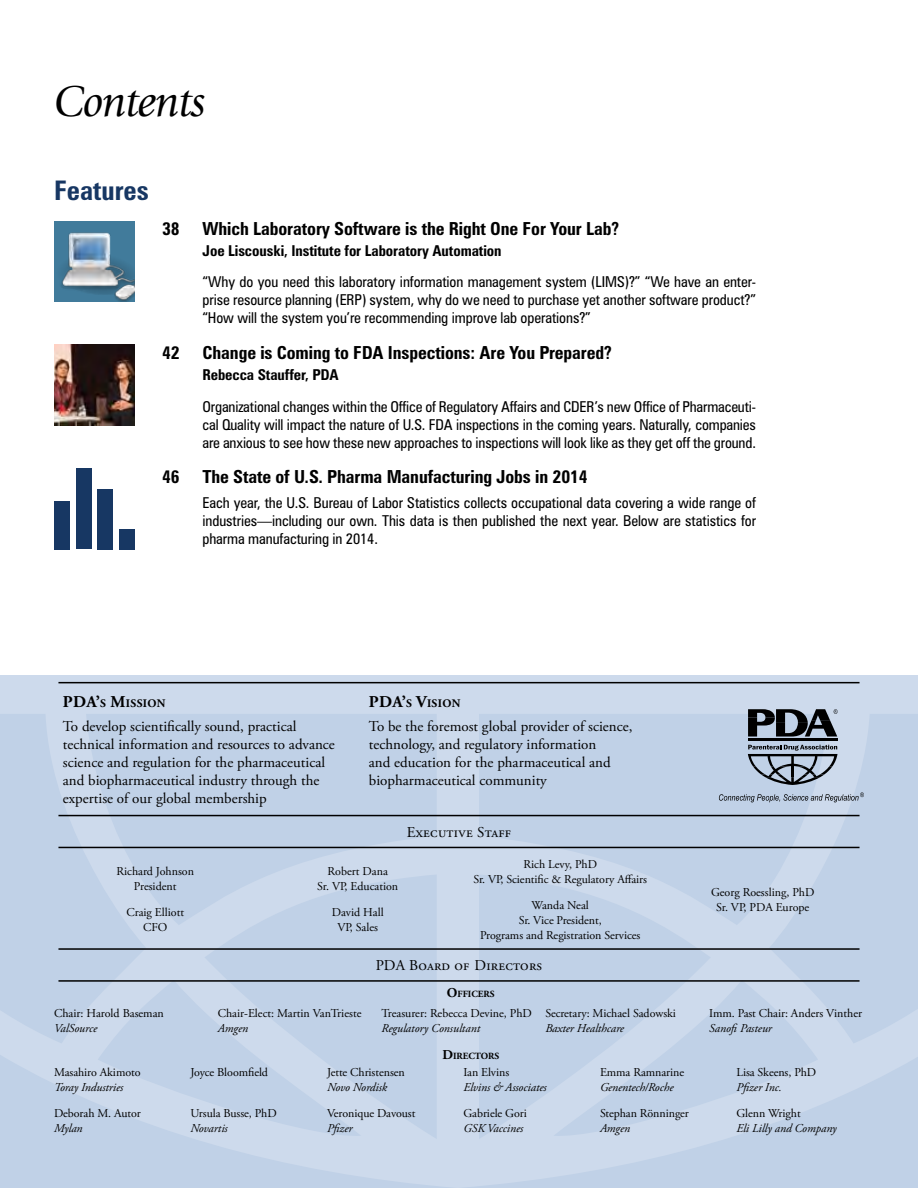
<style>
.page{position:relative;width:918px;height:1188px;background:#fff}
.page>*{position:absolute;margin:0;border:0;box-sizing:border-box;transform-origin:0 0}
.t1{font:italic 45px "Giovanni";letter-spacing:-.02em;color:#000}
.t2{font:700 condensed 27px "Zurich BT";color:#173763}
.t3{font:700 condensed 18px "Zurich BT";letter-spacing:-.005em;color:#000}
.t4{font:condensed 15px/18px "Zurich BT";letter-spacing:-.005em;color:#000;text-align:justify}
.t5{font:15px/18px "Adobe Garamond Pro";color:#000}
.t6{font:700 condensed 15px "Zurich BT";letter-spacing:-.005em;color:#000}
.t7{font:15px "Adobe Garamond Pro";letter-spacing:.02em;color:#000}
.t8{font:12px/15px "Adobe Garamond Pro";letter-spacing:-.005em;color:#000;text-align:center}
.t9{font:italic 12px "Adobe Garamond Pro";letter-spacing:-.005em;color:#000}
.t10{font:700 11.55px "Adobe Garamond Pro";letter-spacing:.03em;color:#000}
.t11{font:700 9.45px "Adobe Garamond Pro";color:#000}
.s1{font-size:16.5px}
.s2{font-size:13.5px}
</style>
<div class="page">
<svg style="left:0;top:675px;width:918px;height:513px;fill:#c0d1e7"></svg>
<hr style="left:58px;top:682px;width:802px;height:1px;background:#000">
<hr style="left:58px;top:815px;width:802px;height:1px;background:#000">
<hr style="left:748px;top:739px;width:90px;height:2px;background:#000">
<svg style="left:748px;top:745px;width:90px;height:40px"></svg>
<svg style="left:719px;top:792px;width:145px;height:10px"></svg>
<svg style="left:748px;top:709px;width:90px;height:28px"></svg>
<hr style="left:58px;top:847px;width:802px;height:1px;background:#000">
<hr style="left:58px;top:948px;width:802px;height:2px;background:#000">
<hr style="left:58px;top:980px;width:802px;height:2px;background:#000">
<img style="left:54px;top:221px;width:81px;height:81px">
<div style="left:54px;top:501px;width:15px;height:48px;background:#173763"></div>
<div style="left:98px;top:489px;width:15px;height:60px;background:#173763"></div>
<div style="left:120px;top:529px;width:15px;height:20px;background:#173763"></div>
<div style="left:76px;top:468px;width:15px;height:81px;background:#173763"></div>
<img style="left:54px;top:345px;width:81px;height:81px">
<h1 class="t1" style="left:54px;top:76px;width:153px">Contents</h1>
<h2 class="t2" style="left:54px;top:173px;width:96px">Features</h2>
<p class="t3" style="left:162px;top:218px;width:19px">38</p>
<p class="t3" style="left:202px;top:218px;width:418px">Which Laboratory Software is the Right One For Your Lab?</p>
<p class="t6" style="left:202px;top:241px;width:301px">Joe Liscouski, Institute for Laboratory Automation</p>
<p class="t4" style="left:202px;top:273px;width:555px">“Why do you need this laboratory information management system (LIMS)?” “We have an enter&shy;prise resource planning (ERP) system, why do we need to purchase yet another software product?” “How will the system you’re recommending improve lab operations?”</p>
<p class="t3" style="left:162px;top:342px;width:19px">42</p>
<p class="t3" style="left:202px;top:342px;width:411px">Change is Coming to FDA Inspections: Are You Prepared?</p>
<p class="t6" style="left:202px;top:366px;width:138px">Rebecca Stauffer, PDA</p>
<p class="t4" style="left:202px;top:397px;width:555px">Organizational changes within the Office of Regulatory Affairs and CDER’s new Office of Pharmaceuti&shy;cal Quality will impact the nature of U.S. FDA inspections in the coming years. Naturally, companies are anxious to see how these new approaches to inspections will look like as they get off the ground.</p>
<p class="t3" style="left:162px;top:466px;width:19px">46</p>
<p class="t3" style="left:202px;top:466px;width:387px">The State of U.S. Pharma Manufacturing Jobs in 2014</p>
<p class="t4" style="left:202px;top:493px;width:555px">Each year, the U.S. Bureau of Labor Statistics collects occupational data covering a wide range of industries—including our own. This data is then published the next year. Below are statistics for pharma manufacturing in 2014.</p>
<p class="t10" style="left:63px;top:696px;width:104px"><span class="s1">PDA’</span>S <span class="s1">M</span>ISSION</p>
<p class="t5" style="left:63px;top:718px;width:274px">To develop scientifically sound, practical technical information and resources to advance science and regulation for the pharmaceutical and biopharmaceutical industry through the expertise of our global membership</p>
<p class="t10" style="left:369px;top:696px;width:93px"><span class="s1">PDA’</span>S <span class="s1">V</span>ISION</p>
<p class="t5" style="left:369px;top:718px;width:265px">To be the foremost global provider of science, technology, and regulatory information<br>and education for the pharmaceutical and biopharmaceutical community</p>
<p class="t7" style="left:407px;top:823px;width:106px">Executive Staff</p>
<p class="t8" style="left:116px;top:864px;width:79px">Richard Johnson<br>President</p>
<p class="t8" style="left:126px;top:905px;width:59px">Craig Elliott<br>CFO</p>
<p class="t8" style="left:54px;top:1007px;width:111px">Chair: Harold Baseman</p>
<p class="t9" style="left:54px;top:1021px;width:45px">ValSource</p>
<p class="t8" style="left:317px;top:864px;width:83px">Robert Dana<br>Sr. VP, Education</p>
<p class="t8" style="left:332px;top:905px;width:53px">David Hall<br>VP, Sales</p>
<p class="t8" style="left:473px;top:857px;width:175px">Rich Levy, PhD<br>Sr. VP, Scientific &amp; Regulatory Affairs</p>
<p class="t8" style="left:480px;top:898px;width:162px">Wanda Neal<br>Sr. Vice President,<br>Programs and Registration Services</p>
<p class="t8" style="left:218px;top:1007px;width:145px">Chair-Elect: Martin VanTrieste</p>
<p class="t9" style="left:218px;top:1021px;width:32px">Amgen</p>
<p class="t7" style="left:376px;top:957px;width:168px">PDA Board of Directors</p>
<p class="t11" style="left:447px;top:988px;width:49px"><span class="s2">O</span>FFICERS</p>
<p class="t8" style="left:382px;top:1007px;width:152px">Treasurer: Rebecca Devine, PhD</p>
<p class="t9" style="left:382px;top:1021px;width:100px">Regulatory Consultant</p>
<p class="t11" style="left:442px;top:1050px;width:58px"><span class="s2">D</span>IRECTORS</p>
<p class="t8" style="left:545px;top:1007px;width:132px">Secretary: Michael Sadowski</p>
<p class="t9" style="left:545px;top:1021px;width:80px">Baxter Healthcare</p>
<p class="t8" style="left:54px;top:1065px;width:88px">Masahiro Akimoto</p>
<p class="t9" style="left:54px;top:1080px;width:71px">Toray Industries</p>
<p class="t8" style="left:54px;top:1106px;width:88px">Deborah M. Autor</p>
<p class="t9" style="left:54px;top:1121px;width:30px">Mylan</p>
<p class="t8" style="left:190px;top:1065px;width:79px">Joyce Bloomfield</p>
<p class="t8" style="left:190px;top:1106px;width:88px">Ursula Busse, PhD</p>
<p class="t9" style="left:190px;top:1121px;width:39px">Novartis</p>
<p class="t8" style="left:327px;top:1065px;width:79px">Jette Christensen</p>
<p class="t9" style="left:327px;top:1080px;width:62px">Novo Nordisk</p>
<p class="t8" style="left:327px;top:1106px;width:90px">Veronique Davoust</p>
<p class="t9" style="left:327px;top:1121px;width:27px">Pfizer</p>
<p class="t8" style="left:464px;top:1065px;width:47px">Ian Elvins</p>
<p class="t9" style="left:464px;top:1080px;width:85px">Elvins &amp; Associates</p>
<p class="t8" style="left:464px;top:1106px;width:65px">Gabriele Gori</p>
<p class="t9" style="left:464px;top:1121px;width:61px">GSK Vaccines</p>
<p class="t8" style="left:600px;top:1065px;width:86px">Emma Ramnarine</p>
<p class="t9" style="left:600px;top:1080px;width:75px">Genentech/Roche</p>
<p class="t8" style="left:600px;top:1106px;width:90px">Stephan Rönninger</p>
<p class="t9" style="left:600px;top:1121px;width:32px">Amgen</p>
<p class="t8" style="left:711px;top:885px;width:105px">Georg Roessling, PhD<br>Sr. VP, PDA Europe</p>
<p class="t8" style="left:709px;top:1007px;width:155px">Imm. Past Chair: Anders Vinther</p>
<p class="t9" style="left:709px;top:1021px;width:64px">Sanofi Pasteur</p>
<p class="t8" style="left:736px;top:1065px;width:81px">Lisa Skeens, PhD</p>
<p class="t9" style="left:736px;top:1080px;width:47px">Pfizer Inc.</p>
<p class="t8" style="left:736px;top:1106px;width:66px">Glenn Wright</p>
<p class="t9" style="left:736px;top:1121px;width:102px">Eli Lilly and Company</p>
</div>
